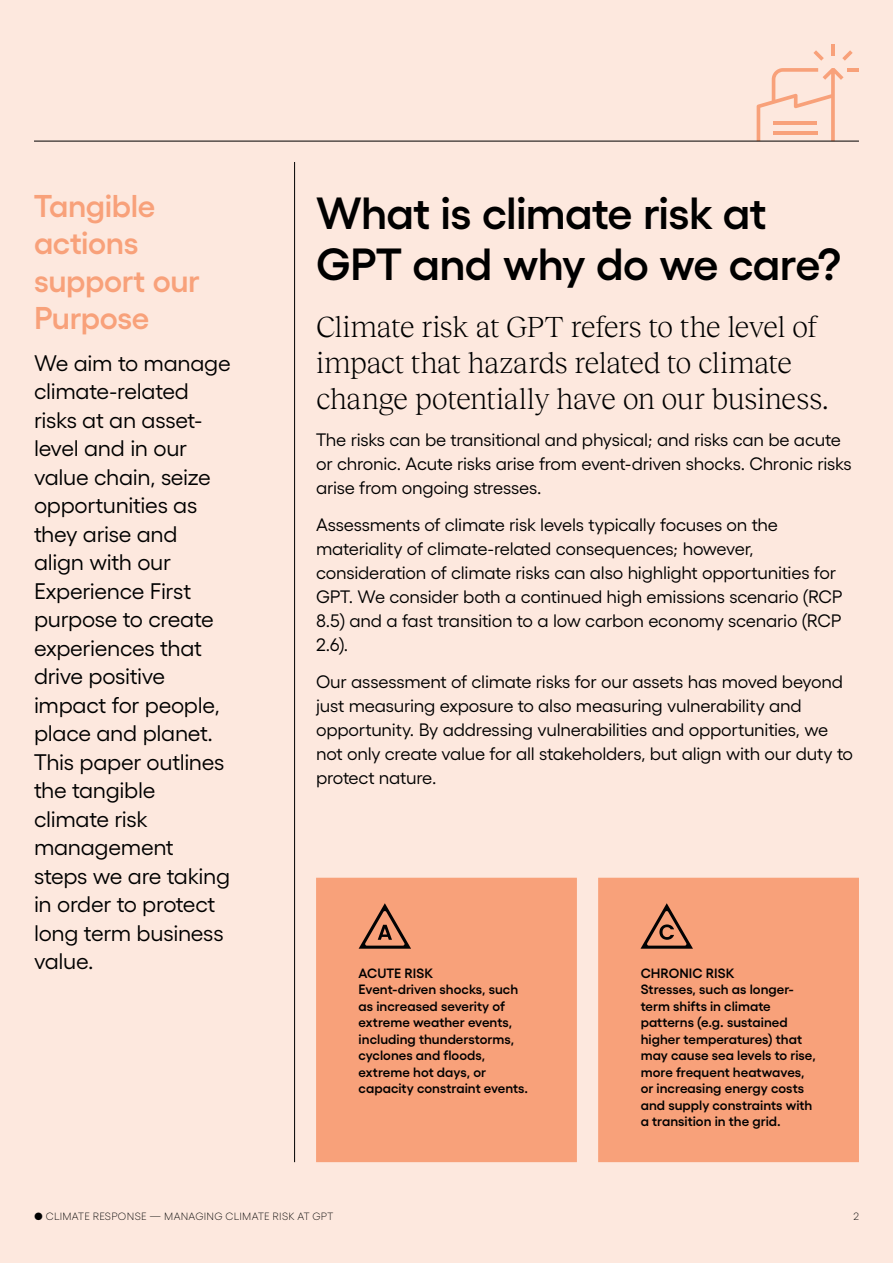
<style>
.page{position:relative;width:893px;height:1263px;background:#fde8de}
.page>*{position:absolute;margin:0;border:0;box-sizing:border-box;transform-origin:0 0}
.t1{font:600 45px/51px "Gellix";letter-spacing:-.015em;color:#000}
.t2{font:600 31.5px/37.5px "Gellix";letter-spacing:-.01em;color:#f8a17a}
.t3{font:300 30px/36px "Reckless Neue";letter-spacing:-.02em;color:#000}
.t4{font:22.5px/28.5px "Gellix";letter-spacing:-.015em;color:#000}
.t5{font:18px/24px "Gellix";letter-spacing:-.015em;color:#000}
.t6{font:600 13.5px/16.5px "Gellix";color:#000}
.t7{font:600 13.5px "Gellix TRIAL";letter-spacing:.005em;color:#000}
.t8{font:300 10.5px "Gellix";letter-spacing:.03em;color:#000}
</style>
<div class="page">
<svg style="left:757px;top:68px;width:86px;height:73px"></svg>
<hr style="left:773px;top:131px;width:45px;height:4px;background:#f8a17a">
<hr style="left:848px;top:68px;width:11px;height:4px;background:#f8a17a">
<hr style="left:831px;top:44px;width:4px;height:11px;background:#f8a17a">
<svg style="left:842px;top:50px;width:11px;height:11px"></svg>
<svg style="left:813px;top:50px;width:11px;height:11px"></svg>
<hr style="left:34px;top:141px;width:825px;height:1px;background:#000">
<hr style="left:294px;top:162px;width:1px;height:1000px;background:#000">
<div style="left:316px;top:878px;width:261px;height:284px;background:#f8a17a"></div>
<div style="left:598px;top:878px;width:261px;height:284px;background:#f8a17a"></div>
<svg style="left:359px;top:903px;width:52px;height:46px"></svg>
<svg style="left:641px;top:903px;width:52px;height:46px"></svg>
<h2 class="t2" style="left:34px;top:185px;width:167px">Tangible actions support our<br>Purpose</h2>
<p class="t4" style="left:34px;top:348px;width:198px">We aim to manage climate-related risks at an asset&shy;level and in our value chain, seize opportunities as they arise and align with our<br>Experience First purpose to create experiences that drive positive impact for people, place and planet.<br>This paper outlines the tangible climate risk management steps we are taking in order to protect long term business value.</p>
<h1 class="t1" style="left:316px;top:186px;width:527px">What is climate risk at<br>GPT and why do we care?</h1>
<h3 class="t3" style="left:316px;top:307px;width:514px">Climate risk at GPT refers to the level of impact that hazards related to climate change potentially have on our business.</h3>
<p class="t5" style="left:316px;top:427px;width:537px">The risks can be transitional and physical; and risks can be acute or chronic. Acute risks arise from event-driven shocks. Chronic risks arise from ongoing stresses.</p>
<p class="t5" style="left:316px;top:512px;width:528px">Assessments of climate risk levels typically focuses on the materiality of climate-related consequences; however, consideration of climate risks can also highlight opportunities for GPT. We consider both a continued high emissions scenario (RCP 8.5) and a fast transition to a low carbon economy scenario (RCP 2.6).</p>
<p class="t5" style="left:316px;top:669px;width:539px">Our assessment of climate risks for our assets has moved beyond just measuring exposure to also measuring vulnerability and opportunity. By addressing vulnerabilities and opportunities, we not only create value for all stakeholders, but align with our duty to protect nature.</p>
<p class="t7" style="left:359px;top:964px;width:76px">ACUTE RISK</p>
<p class="t6" style="left:359px;top:981px;width:171px">Event-driven shocks, such as increased severity of extreme weather events, including thunderstorms, cyclones and floods, extreme hot days, or capacity constraint events.</p>
<p class="t7" style="left:641px;top:964px;width:95px">CHRONIC RISK</p>
<p class="t6" style="left:641px;top:981px;width:177px">Stresses, such as longer&shy;term shifts in climate patterns (e.g. sustained higher temperatures) that may cause sea levels to rise, more frequent heatwaves, or increasing energy costs and supply constraints with a transition in the grid.</p>
<p class="t8" style="left:34px;top:1210px;width:301px">● CLIMATE RESPONSE — MANAGING CLIMATE RISK AT GPT</p>
<p class="t8" style="left:853px;top:1210px;width:7px">2</p>
</div>
